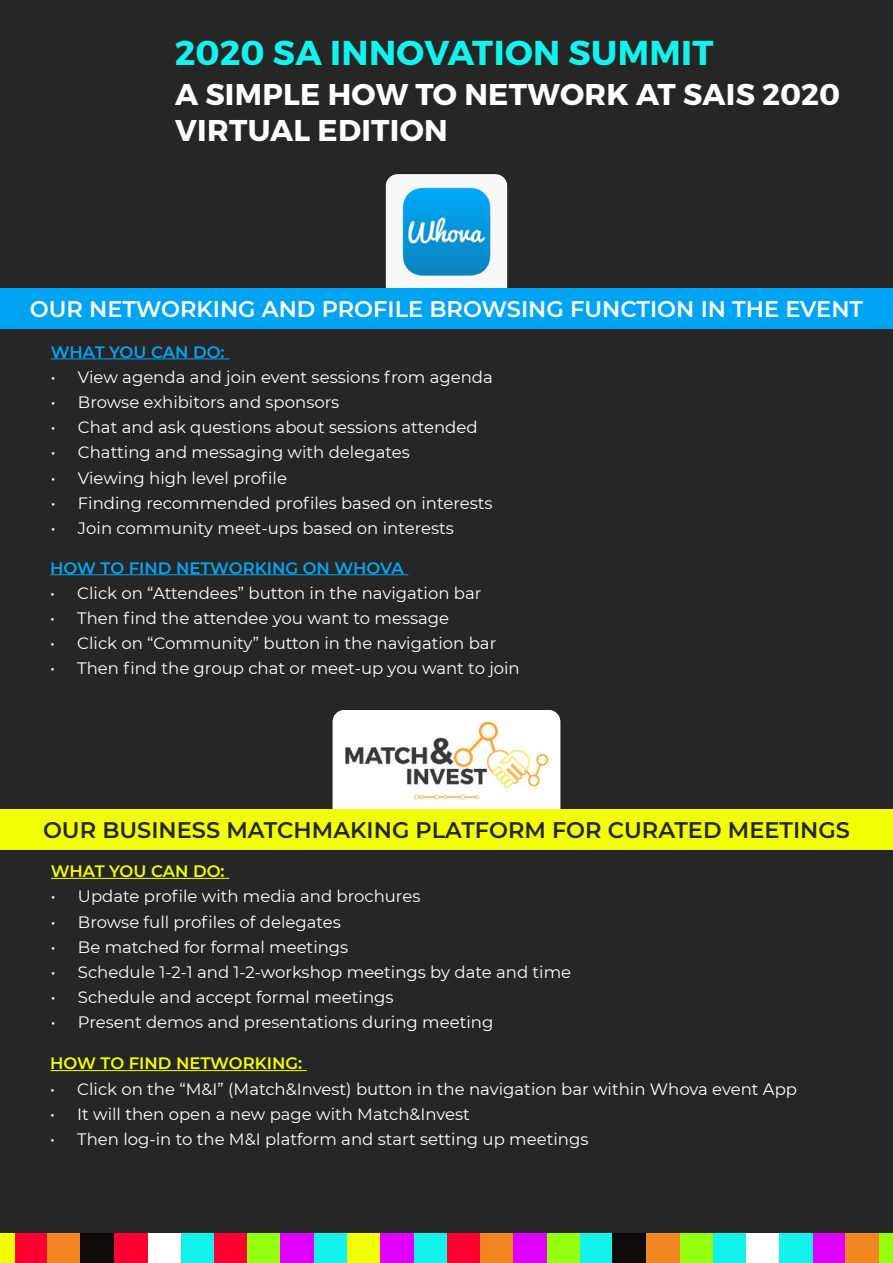
<style>
.page{position:relative;width:893px;height:1263px;background:#fff}
.page>*{position:absolute;margin:0;border:0;box-sizing:border-box;transform-origin:0 0}
.t1{font:700 34.5px "Montserrat";letter-spacing:.01em;color:#14f2ed}
.t2{font:700 30px/36px "Montserrat";letter-spacing:.01em;color:#fff}
.t3{font:600 22.5px "Montserrat";color:#fff}
.t4{font:600 22.5px "Montserrat";color:#262626}
.t5{font:16.5px "Montserrat";color:#fff}
.t6{font:600 16.5px "Montserrat";color:#01a4f3}
.t7{font:600 16.5px "Montserrat";color:#f3ff00}
</style>
<div class="page">
<div style="left:0;top:0;width:893px;height:1244px;background:#262626"></div>
<div style="left:579px;top:1234px;width:34px;height:29px;background:#14f2ed"></div>
<div style="left:546px;top:1234px;width:33px;height:29px;background:#96ff0f"></div>
<div style="left:513px;top:1234px;width:33px;height:29px;background:#de00fc"></div>
<div style="left:480px;top:1234px;width:33px;height:29px;background:#f28721"></div>
<div style="left:247px;top:1234px;width:33px;height:29px;background:#96ff0f"></div>
<div style="left:446px;top:1234px;width:34px;height:29px;background:#f03"></div>
<div style="left:214px;top:1234px;width:33px;height:29px;background:#f03"></div>
<div style="left:413px;top:1234px;width:33px;height:29px;background:#14f2ed"></div>
<div style="left:181px;top:1234px;width:33px;height:29px;background:#14f2ed"></div>
<div style="left:380px;top:1234px;width:33px;height:29px;background:#de00fc"></div>
<div style="left:347px;top:1234px;width:33px;height:29px;background:#f2ff00"></div>
<div style="left:313px;top:1234px;width:34px;height:29px;background:#14f2ed"></div>
<div style="left:280px;top:1234px;width:33px;height:29px;background:#de00fc"></div>
<div style="left:14px;top:1234px;width:34px;height:29px;background:#f03"></div>
<div style="left:0;top:1234px;width:14px;height:29px;background:#f2ff00"></div>
<div style="left:48px;top:1234px;width:33px;height:29px;background:#f28721"></div>
<div style="left:81px;top:1234px;width:33px;height:29px;background:#0d0a0a"></div>
<div style="left:147px;top:1234px;width:34px;height:29px;background:#fff"></div>
<div style="left:114px;top:1234px;width:33px;height:29px;background:#f03"></div>
<div style="left:879px;top:1234px;width:14px;height:29px;background:#96ff0f"></div>
<div style="left:812px;top:1234px;width:33px;height:29px;background:#de00fc"></div>
<div style="left:746px;top:1234px;width:33px;height:29px;background:#fff"></div>
<div style="left:845px;top:1234px;width:34px;height:29px;background:#f28721"></div>
<div style="left:779px;top:1234px;width:33px;height:29px;background:#14f2ed"></div>
<div style="left:712px;top:1234px;width:34px;height:29px;background:#14f2ed"></div>
<div style="left:679px;top:1234px;width:33px;height:29px;background:#96ff0f"></div>
<div style="left:613px;top:1234px;width:33px;height:29px;background:#0d0a0a"></div>
<div style="left:646px;top:1234px;width:33px;height:29px;background:#f28721"></div>
<img style="left:386px;top:174px;width:121px;height:114px">
<img style="left:333px;top:710px;width:227px;height:99px">
<hr style="left:51px;top:358px;width:178px;height:1px;background:#01a4f3">
<hr style="left:51px;top:878px;width:178px;height:1px;background:#f3ff00">
<hr style="left:50px;top:574px;width:358px;height:1px;background:#01a4f3">
<hr style="left:50px;top:1070px;width:257px;height:1px;background:#f3ff00">
<div style="left:0;top:288px;width:893px;height:40px;background:#01a4f3"></div>
<div style="left:0;top:809px;width:893px;height:40px;background:#f2ff00"></div>
<h1 class="t1" style="left:175px;top:32px;width:540px">2020 SA INNOVATION SUMMIT</h1>
<h2 class="t2" style="left:175px;top:76px;width:667px">A SIMPLE HOW TO NETWORK AT SAIS 2020<br>VIRTUAL EDITION</h2>
<h3 class="t3" style="left:30px;top:293px;width:835px">OUR NETWORKING AND PROFILE BROWSING FUNCTION IN THE EVENT</h3>
<p class="t6" style="left:51px;top:340px;width:175px">WHAT YOU CAN DO:</p>
<p class="t5" style="left:51px;top:366px;width:443px">• View agenda and join event sessions from agenda</p>
<p class="t5" style="left:51px;top:391px;width:290px">• Browse exhibitors and sponsors</p>
<p class="t5" style="left:51px;top:416px;width:428px">• Chat and ask questions about sessions attended</p>
<p class="t5" style="left:51px;top:441px;width:360px">• Chatting and messaging with delegates</p>
<p class="t5" style="left:51px;top:466px;width:238px">• Viewing high level profile</p>
<p class="t5" style="left:51px;top:492px;width:443px">• Finding recommended profiles based on interests</p>
<p class="t5" style="left:51px;top:517px;width:404px">• Join community meet-ups based on interests</p>
<p class="t6" style="left:50px;top:556px;width:355px">HOW TO FIND NETWORKING ON WHOVA</p>
<p class="t5" style="left:50px;top:581px;width:433px">• Click on “Attendees” button in the navigation bar</p>
<p class="t5" style="left:50px;top:607px;width:400px">• Then find the attendee you want to message</p>
<p class="t5" style="left:50px;top:632px;width:447px">• Click on “Community” button in the navigation bar</p>
<p class="t5" style="left:50px;top:657px;width:471px">• Then find the group chat or meet-up you want to join</p>
<h3 class="t4" style="left:43px;top:814px;width:808px">OUR BUSINESS MATCHMAKING PLATFORM FOR CURATED MEETINGS</h3>
<p class="t7" style="left:51px;top:859px;width:175px">WHAT YOU CAN DO:</p>
<p class="t5" style="left:51px;top:885px;width:371px">• Update profile with media and brochures</p>
<p class="t5" style="left:51px;top:910px;width:291px">• Browse full profiles of delegates</p>
<p class="t5" style="left:51px;top:935px;width:299px">• Be matched for formal meetings</p>
<p class="t5" style="left:51px;top:961px;width:522px">• Schedule 1-2-1 and 1-2-workshop meetings by date and time</p>
<p class="t5" style="left:51px;top:986px;width:344px">• Schedule and accept formal meetings</p>
<p class="t5" style="left:51px;top:1011px;width:444px">• Present demos and presentations during meeting</p>
<p class="t7" style="left:50px;top:1052px;width:253px">HOW TO FIND NETWORKING:</p>
<p class="t5" style="left:50px;top:1077px;width:748px">• Click on the “M&amp;I” (Match&amp;Invest) button in the navigation bar within Whova event App</p>
<p class="t5" style="left:50px;top:1102px;width:421px">• It will then open a new page with Match&amp;Invest</p>
<p class="t5" style="left:50px;top:1128px;width:540px">• Then log-in to the M&amp;I platform and start setting up meetings</p>
</div>
